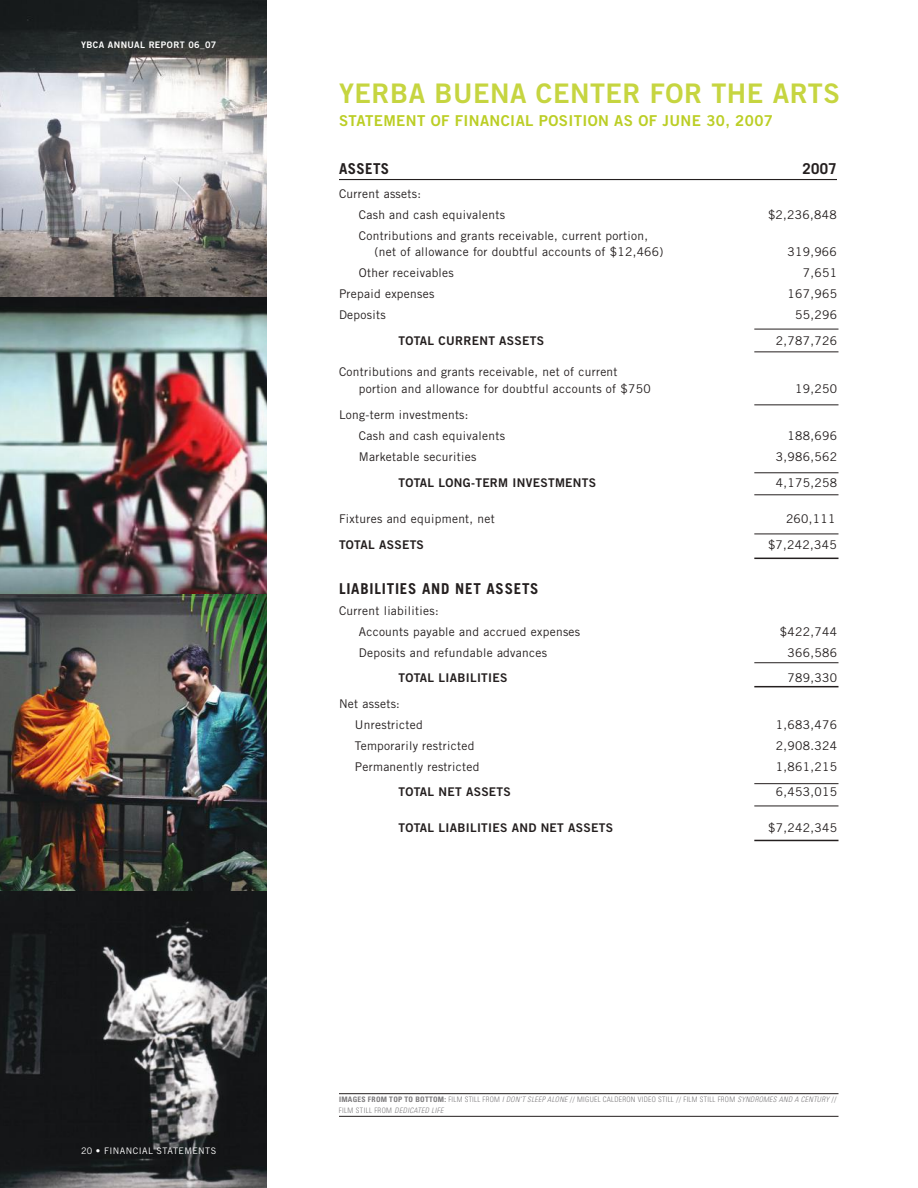
<style>
.page{position:relative;width:918px;height:1188px;background:#fff}
.page>*{position:absolute;margin:0;border:0;box-sizing:border-box;transform-origin:0 0}
.t1{font:27px "Trade Gothic Bold Two";letter-spacing:.02em;color:#c6d540}
.t2{font:15px "Trade Gothic Bold Two";letter-spacing:.025em;color:#bbce25}
.t3{font:700 15px "Trade Gothic";letter-spacing:.05em;color:#241f1f}
.t4{font:12px/21px "Trade Gothic";letter-spacing:.025em;color:#241f1f}
.t5{font:12px "Trade Gothic Bold Two";letter-spacing:.025em;color:#241f1f}
.t6{font:9px "Trade Gothic";letter-spacing:.045em;color:#fff}
.t7{font:9px "Trade Gothic Bold Two";letter-spacing:.05em;color:#fff}
.t8{font:300 condensed 7.5px "Univers";letter-spacing:.035em;color:#7d7b7d}
.t9{font:italic 300 condensed 7.5px "Univers";letter-spacing:.035em;color:#7d7b7d}
.s1{font-weight:700}
.s2{font-style:italic}
.s3{font-style:normal}
</style>
<div class="page">
<img style="left:0;top:0;width:267px;height:1188px">
<hr style="left:339px;top:179px;width:498px;height:1px;background:#241f1f">
<hr style="left:754px;top:329px;width:84px;height:1px;background:#241f1f">
<hr style="left:754px;top:352px;width:84px;height:1px;background:#241f1f">
<hr style="left:754px;top:405px;width:84px;height:1px;background:#241f1f">
<hr style="left:754px;top:662px;width:84px;height:1px;background:#241f1f">
<hr style="left:754px;top:686px;width:84px;height:1px;background:#241f1f">
<hr style="left:754px;top:473px;width:84px;height:1px;background:#241f1f">
<hr style="left:754px;top:495px;width:84px;height:1px;background:#241f1f">
<hr style="left:754px;top:783px;width:84px;height:1px;background:#241f1f">
<hr style="left:754px;top:806px;width:84px;height:1px;background:#241f1f">
<hr style="left:754px;top:840px;width:84px;height:1px;background:#241f1f">
<hr style="left:754px;top:534px;width:84px;height:1px;background:#241f1f">
<hr style="left:754px;top:558px;width:84px;height:1px;background:#241f1f">
<hr style="left:339px;top:1093px;width:499px;height:1px;background:#241f1f">
<hr style="left:339px;top:1116px;width:499px;height:1px;background:#241f1f">
<p class="t7" style="left:81px;top:39px;width:137px">YBCA ANNUAL REPORT 06_07</p>
<p class="t6" style="left:81px;top:1146px;width:137px">20 • FINANCIAL STATEMENTS</p>
<h1 class="t1" style="left:339px;top:76px;width:502px">YERBA BUENA CENTER FOR THE ARTS</h1>
<p class="t2" style="left:339px;top:112px;width:436px">STATEMENT OF FINANCIAL POSITION AS OF JUNE 30, 2007</p>
<p class="t3" style="left:339px;top:159px;width:48px">ASS ETS</p>
<p class="t3" style="left:803px;top:159px;width:36px">2007</p>
<p class="t4" style="left:359px;top:183px;width:148px;text-indent:-20px">Current assets:<br>Cash and cash equivalents</p>
<p class="t4" style="left:768px;top:204px;width:70px">$2,236,848</p>
<p class="t4" style="left:375px;top:227px;width:290px;line-height:16.5px;text-indent:-16px">Contributions and grants receivable, current portion, (net of allowance for doubtful accounts of $12,466)</p>
<p class="t4" style="left:788px;top:241px;width:51px">319,966</p>
<p class="t4" style="left:359px;top:262px;width:97px">Other receivables</p>
<p class="t4" style="left:803px;top:262px;width:36px">7,651</p>
<p class="t4" style="left:339px;top:283px;width:97px">Prepaid expenses</p>
<p class="t4" style="left:788px;top:283px;width:51px">167,965</p>
<p class="t4" style="left:339px;top:304px;width:48px">Deposits</p>
<p class="t4" style="left:795px;top:304px;width:43px">55,296</p>
<p class="t5" style="left:398px;top:333px;width:9px">TOTAL</p>
<p class="t5" style="left:439px;top:333px;width:10px">CURR</p>
<p class="t5" style="left:472px;top:333px;width:36px">ENT ASS</p>
<p class="t5" style="left:522px;top:333px;width:16px">ETS</p>
<p class="t4" style="left:776px;top:330px;width:63px">2,787,726</p>
<p class="t4" style="left:359px;top:364px;width:293px;line-height:16.5px;text-indent:-20px">Contributions and grants receivable, net of current portion and allowance for doubtful accounts of $750</p>
<p class="t4" style="left:795px;top:378px;width:43px">19,250</p>
<p class="t4" style="left:359px;top:404px;width:148px;text-indent:-20px">Long-term investments:<br>Cash and cash equivalents</p>
<p class="t4" style="left:788px;top:425px;width:51px">188,696</p>
<p class="t4" style="left:359px;top:446px;width:119px">Marketable securities</p>
<p class="t4" style="left:776px;top:446px;width:63px">3,986,562</p>
<p class="t5" style="left:398px;top:475px;width:9px">TOTAL</p>
<p class="t5" style="left:439px;top:475px;width:159px">LONG-TERM INVESTMENTS</p>
<p class="t4" style="left:776px;top:472px;width:63px">4,175,258</p>
<p class="t4" style="left:339px;top:508px;width:157px">Fixtures and equipment, net</p>
<p class="t4" style="left:786px;top:508px;width:51px">260,111</p>
<p class="t5" style="left:339px;top:537px;width:9px">TOTAL</p>
<p class="t5" style="left:379px;top:537px;width:9px">ASS</p>
<p class="t5" style="left:402px;top:537px;width:14px">ETS</p>
<p class="t4" style="left:768px;top:534px;width:70px">$7,242,345</p>
<p class="t3" style="left:339px;top:579px;width:200px">LIABILITIES AND NET ASSETS</p>
<p class="t4" style="left:359px;top:600px;width:223px;text-indent:-20px">Current liabilities:<br>Accounts payable and accrued expenses</p>
<p class="t4" style="left:780px;top:621px;width:59px">$422,744</p>
<p class="t4" style="left:359px;top:642px;width:190px">Deposits and refundable advances</p>
<p class="t4" style="left:788px;top:642px;width:51px">366,586</p>
<p class="t5" style="left:398px;top:670px;width:9px">TOTAL</p>
<p class="t5" style="left:439px;top:670px;width:70px">LIABILITIES</p>
<p class="t4" style="left:788px;top:667px;width:51px">789,330</p>
<p class="t4" style="left:355px;top:693px;width:69px;text-indent:-16px">Net assets:<br>Unrestricted</p>
<p class="t4" style="left:776px;top:714px;width:63px">1,683,476</p>
<p class="t4" style="left:355px;top:735px;width:121px">Temporarily restricted</p>
<p class="t4" style="left:776px;top:735px;width:63px">2,908.324</p>
<p class="t4" style="left:355px;top:756px;width:126px">Permanently restricted</p>
<p class="t4" style="left:776px;top:756px;width:63px">1,861,215</p>
<p class="t5" style="left:398px;top:784px;width:9px">TOTAL</p>
<p class="t5" style="left:439px;top:784px;width:74px">N ET ASSETS</p>
<p class="t4" style="left:776px;top:781px;width:63px">6,453,015</p>
<p class="t5" style="left:398px;top:821px;width:9px">TOTAL</p>
<p class="t5" style="left:439px;top:821px;width:176px">LIABILITIES AND NET ASSETS</p>
<p class="t4" style="left:768px;top:817px;width:70px">$7,242,345</p>
<p class="t8" style="left:339px;top:1095px;width:304px"><span class="s1">IMAGES FROM TOP TO BOTTOM:</span> FILM STILL FROM <span class="s2">I DON’T SLEEP ALONE</span> // MIGUEL CALDERON VIDEO</p>
<p class="t8" style="left:658px;top:1095px;width:85px">STI LL // FILM STILL FROM <span class="s2">SYND</span></p>
<p class="t9" style="left:755px;top:1095px;width:30px">ROMES AND</p>
<p class="t9" style="left:795px;top:1095px;width:44px">A CENTURY <span class="s3">//</span></p>
<p class="t8" style="left:339px;top:1106px;width:69px">FILM STILL FROM <span class="s2">DEDICA</span></p>
<p class="t9" style="left:418px;top:1106px;width:27px">TED LIFE</p>
</div>
